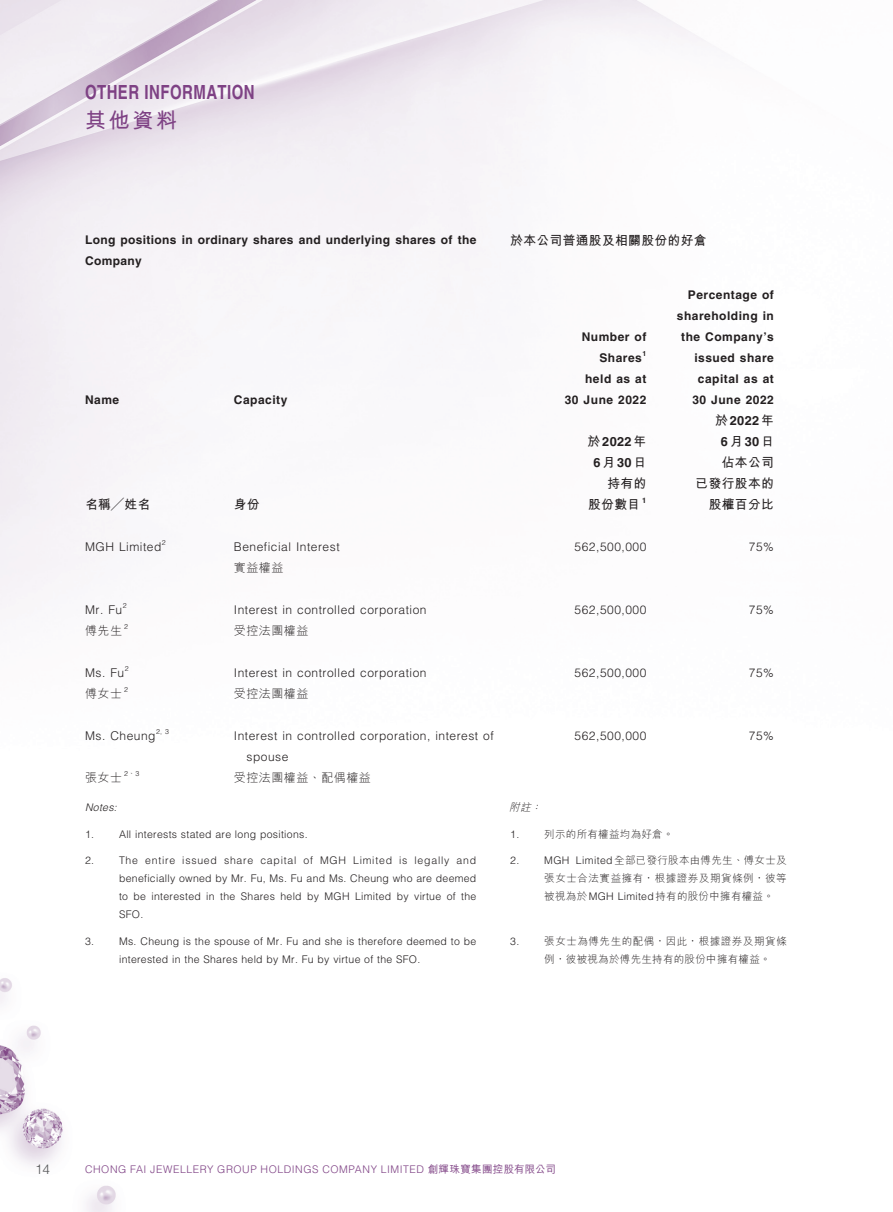
<style>
.page{position:relative;width:893px;height:1212px;background:#fff}
.page>*{position:absolute;margin:0;border:0;box-sizing:border-box;transform-origin:0 0}
.t1{font:700 21px "M Hei HK";color:#7e4184}
.t2{font:700 19.5px "Helvetica LT Std";letter-spacing:.03em;color:#7e4184;scale:.77 1}
.t3{font:300 13.5px "Helvetica LT Std";color:#57585a}
.t4{font:700 12.75px/21px "M Hei HK";letter-spacing:.03em;color:#231f20}
.t5{font:700 12.75px/21px "Helvetica LT Std";letter-spacing:.03em;color:#231f20;text-align:center}
.t6{font:300 12px/21px "Helvetica LT Std";letter-spacing:.04em;color:#231f20}
.t7{font:700 12px/21px "Helvetica LT Std";letter-spacing:.04em;color:#231f20}
.t8{font:300 12px "M Hei HK";letter-spacing:.04em;color:#231f20}
.t9{font:300 10.5px/18px "Helvetica LT Std";letter-spacing:.03em;color:#231f20;text-align:justify}
.t10{font:300 10.5px/18px "M Hei HK";letter-spacing:.03em;color:#231f20;text-align:justify}
.t11{font:300 10.5px "Helvetica LT Std";letter-spacing:.05em;color:#7e4184}
.t12{font:italic 300 10.5px "Helvetica LT Std";letter-spacing:.03em;color:#231f20}
.t13{font:italic 300 10.5px "M Hei HK";color:#231f20}
.t14{font:700 7.5px "Helvetica LT Std";color:#231f20}
.t15{font:300 7.05px "Helvetica LT Std";color:#231f20}
.t16{font:700 7.05px "Helvetica LT Std";color:#231f20}
.s1{font-family:"M Hei HK"}
.s2{font-family:"Helvetica LT Std"}
.s3{font-family:"M Hei HK";font-weight:500}
</style>
<div class="page">
<img style="left:0;top:0;width:706px;height:1212px">
<h2 class="t2" style="left:85px;top:80px;width:222px">OTHER INFORMATION</h2>
<h1 class="t1" style="left:85px;top:105px;width:94px">其他資料</h1>
<p class="t7" style="left:85px;top:229px;width:393px">Long positions in ordinary shares and underlying shares of the<br>Company</p>
<p class="t7" style="left:85px;top:389px;width:36px">Name</p>
<p class="t7" style="left:234px;top:389px;width:55px">Capacity</p>
<p class="t4" style="left:85px;top:493px;width:67px">名稱╱姓名</p>
<p class="t4" style="left:234px;top:493px;width:27px">身份</p>
<p class="t4" style="left:510px;top:229px;width:198px">於本公司普通股及相關股份的好倉</p>
<p class="t7" style="left:599px;top:326px;width:48px;text-indent:-18px">Number of<br>Shares</p>
<p class="t16" style="left:642px;top:349px;width:5px">1</p>
<p class="t7" style="left:565px;top:368px;width:83px;text-align:right">held as at<br>30 June 2022</p>
<p class="t5" style="left:587px;top:431px;width:60px"><span class="s1">於</span>2022<span class="s1">年<br></span>6<span class="s1">月</span>30<span class="s1">日</span></p>
<p class="t4" style="left:588px;top:472px;width:60px;text-indent:19px">持有的股份數目</p>
<p class="t14" style="left:642px;top:495px;width:6px">1</p>
<p class="t7" style="left:677px;top:284px;width:99px;text-align:right">Percentage of shareholding in the Company’s issued share capital as at<br>30 June 2022</p>
<p class="t5" style="left:715px;top:410px;width:60px"><span class="s1">於</span>2022<span class="s1">年<br></span>6<span class="s1">月</span>30<span class="s1">日</span></p>
<p class="t4" style="left:696px;top:451px;width:80px;text-align:right">佔本公司<br>已發行股本的股權百分比</p>
<p class="t6" style="left:85px;top:536px;width:78px">MGH Limited</p>
<p class="t15" style="left:162px;top:538px;width:5px">2</p>
<p class="t6" style="left:234px;top:536px;width:107px">Beneficial Interest</p>
<p class="t6" style="left:575px;top:536px;width:73px">562,500,000</p>
<p class="t6" style="left:749px;top:536px;width:27px">75%</p>
<p class="t8" style="left:234px;top:562px;width:51px">實益權益</p>
<p class="t6" style="left:85px;top:599px;width:39px">Mr. Fu</p>
<p class="t15" style="left:123px;top:601px;width:5px">2</p>
<p class="t6" style="left:234px;top:599px;width:194px">Interest in controlled corporation</p>
<p class="t6" style="left:575px;top:599px;width:73px">562,500,000</p>
<p class="t6" style="left:749px;top:599px;width:27px">75%</p>
<p class="t8" style="left:85px;top:625px;width:39px">傅先生</p>
<p class="t15" style="left:124px;top:622px;width:5px">2</p>
<p class="t8" style="left:234px;top:625px;width:76px">受控法團權益</p>
<p class="t6" style="left:85px;top:662px;width:41px">Ms. Fu</p>
<p class="t15" style="left:125px;top:664px;width:5px">2</p>
<p class="t6" style="left:234px;top:662px;width:194px">Interest in controlled corporation</p>
<p class="t6" style="left:575px;top:662px;width:73px">562,500,000</p>
<p class="t6" style="left:749px;top:662px;width:27px">75%</p>
<p class="t8" style="left:85px;top:688px;width:39px">傅女士</p>
<p class="t15" style="left:124px;top:685px;width:5px">2</p>
<p class="t8" style="left:234px;top:688px;width:76px">受控法團權益</p>
<p class="t6" style="left:85px;top:725px;width:72px">Ms. Cheung</p>
<p class="t15" style="left:156px;top:727px;width:14px">2, 3</p>
<p class="t6" style="left:247px;top:725px;width:249px;text-indent:-13px">Interest in controlled corporation, interest of spouse</p>
<p class="t6" style="left:575px;top:725px;width:73px">562,500,000</p>
<p class="t6" style="left:749px;top:725px;width:27px">75%</p>
<p class="t8" style="left:85px;top:772px;width:39px">張女士</p>
<p class="t15" style="left:124px;top:769px;width:17px">2<span class="s1">、</span>3</p>
<p class="t8" style="left:234px;top:772px;width:139px">受控法團權益、配偶權益</p>
<p class="t12" style="left:85px;top:801px;width:33px">Notes:</p>
<p class="t9" style="left:85px;top:825px;width:224px">1. All interests stated are long positions.</p>
<p class="t9" style="left:119px;top:851px;width:359px;text-indent:-34px">2. The entire issued share capital of MGH Limited is legally and beneficially owned by Mr. Fu, Ms. Fu and Ms. Cheung who are deemed to be interested in the Shares held by MGH Limited by virtue of the SFO.</p>
<p class="t9" style="left:119px;top:932px;width:359px;text-indent:-34px">3. Ms. Cheung is the spouse of Mr. Fu and she is therefore deemed to be interested in the Shares held by Mr. Fu by virtue of the SFO.</p>
<p class="t13" style="left:509px;top:802px;width:36px">附註：</p>
<p class="t10" style="left:510px;top:825px;width:165px"><span class="s2">1.</span> 列示的所有權益均為好倉。</p>
<p class="t10" style="left:544px;top:851px;width:244px;text-indent:-34px"><span class="s2">2. MGH Limited</span>全部已發行股本由傅先生、傅女士及張女士合法實益擁有，根據證券及期貨條例，彼等被視為於<span class="s2">MGH Limited</span>持有的股份中擁有權益。</p>
<p class="t10" style="left:544px;top:932px;width:244px;text-indent:-34px"><span class="s2">3.</span> 張女士為傅先生的配偶，因此，根據證券及期貨條例，彼被視為於傅先生持有的股份中擁有權益。</p>
<p class="t3" style="left:35px;top:1161px;width:16px">14</p>
<p class="t11" style="left:85px;top:1162px;width:472px">CHONG FAI JEWELLERY GROUP HOLDINGS COMPANY LIMITED <span class="s3">創輝珠寶集團控股有限公司</span></p>
</div>
